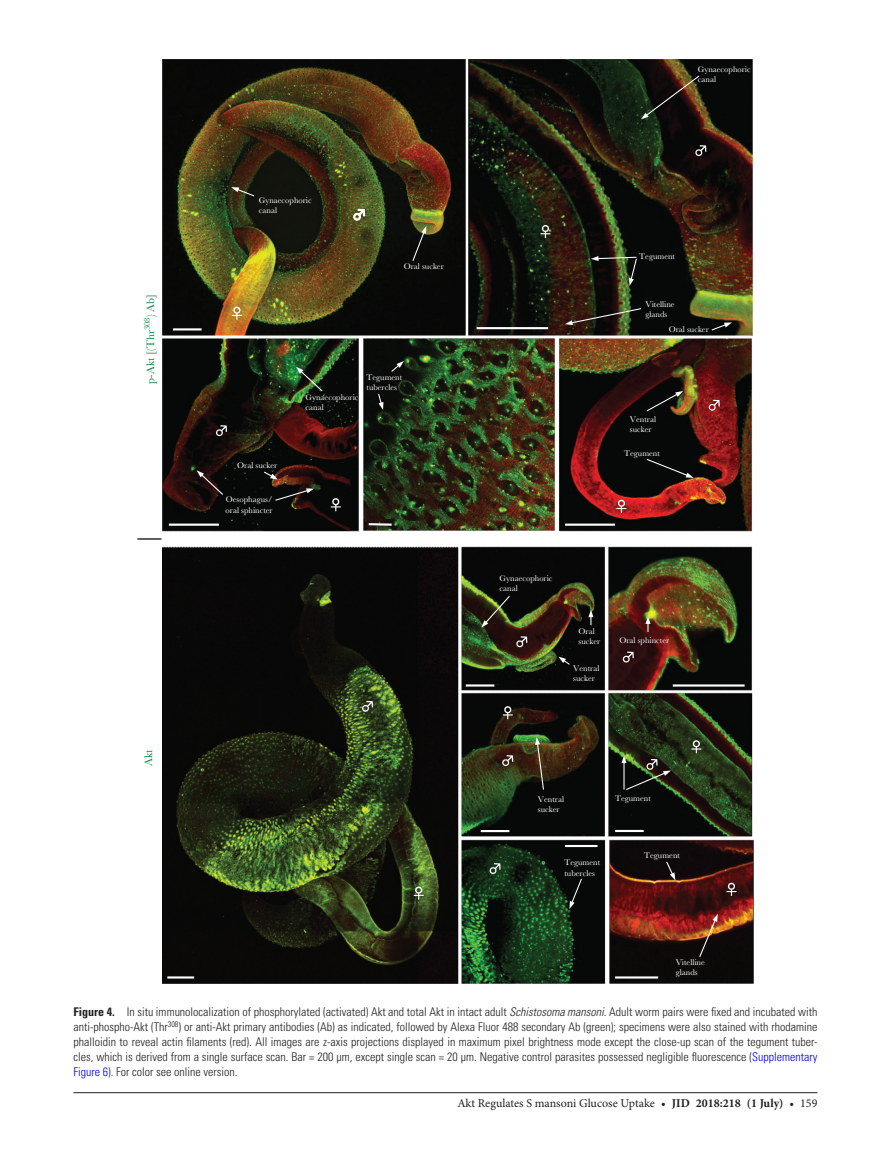
<style>
.page{position:relative;width:891px;height:1174px;background:#fff}
.page>*{position:absolute;margin:0;border:0;box-sizing:border-box;transform-origin:0 0}
.t1{font:300 condensed 12px/15px "Univers LT Std";color:#231f20;text-align:justify}
.t2{font:12px "Minion Pro";color:#231f20}
.t3{font:11.4px "Baskerville MT Std";letter-spacing:-.005em;color:#0b8241}
.t4{font:8.55px/10.2px "Baskerville MT Std";color:#fff}
.s1{font-weight:700}
.s2{font-style:italic}
.s3{color:#00f}
</style>
<div class="page">
<hr style="left:73px;top:1092px;width:744px;height:1px;background:#231f20">
<img style="left:163px;top:59px;width:591px;height:924px">
<hr style="left:137px;top:538px;width:25px;height:2px;background:#231f20">
<hr style="left:167px;top:976px;width:27px;height:3px;background:#fff">
<svg style="left:362px;top:701px;width:11px;height:11px"></svg>
<svg style="left:414px;top:887px;width:10px;height:13px"></svg>
<hr style="left:173px;top:328px;width:29px;height:2px;background:#fff">
<svg style="left:353px;top:209px;width:12px;height:12px"></svg>
<svg style="left:232px;top:307px;width:10px;height:13px"></svg>
<svg style="left:412px;top:226px;width:14px;height:36px"></svg>
<svg style="left:231px;top:187px;width:24px;height:10px"></svg>
<hr style="left:477px;top:327px;width:71px;height:2px;background:#fff">
<svg style="left:591px;top:256px;width:47px;height:30px"></svg>
<svg style="left:641px;top:75px;width:60px;height:44px;background:#2c2318"></svg>
<svg style="left:565px;top:307px;width:77px;height:18px"></svg>
<svg style="left:710px;top:322px;width:22px;height:9px"></svg>
<svg style="left:540px;top:225px;width:10px;height:13px"></svg>
<svg style="left:695px;top:145px;width:11px;height:11px"></svg>
<hr style="left:169px;top:524px;width:50px;height:2px;background:#fff">
<svg style="left:296px;top:367px;width:28px;height:26px"></svg>
<svg style="left:216px;top:425px;width:11px;height:11px"></svg>
<svg style="left:331px;top:498px;width:10px;height:13px"></svg>
<svg style="left:197px;top:470px;width:27px;height:26px"></svg>
<svg style="left:274px;top:488px;width:40px;height:14px"></svg>
<svg style="left:263px;top:471px;width:15px;height:9px"></svg>
<svg style="left:367px;top:522px;width:27px;height:5px"></svg>
<svg style="left:390px;top:361px;width:14px;height:12px"></svg>
<svg style="left:377px;top:393px;width:6px;height:17px"></svg>
<hr style="left:565px;top:524px;width:50px;height:2px;background:#fff">
<svg style="left:616px;top:500px;width:10px;height:13px"></svg>
<svg style="left:709px;top:400px;width:11px;height:11px"></svg>
<svg style="left:645px;top:458px;width:49px;height:20px"></svg>
<svg style="left:645px;top:391px;width:38px;height:21px"></svg>
<hr style="left:565px;top:845px;width:32px;height:2px;background:#fff">
<hr style="left:615px;top:976px;width:43px;height:3px;background:#fff">
<hr style="left:673px;top:684px;width:72px;height:3px;background:#fff">
<hr style="left:615px;top:830px;width:29px;height:2px;background:#fff">
<hr style="left:466px;top:684px;width:28px;height:3px;background:#fff">
<hr style="left:481px;top:830px;width:28px;height:2px;background:#fff">
<svg style="left:516px;top:636px;width:11px;height:11px"></svg>
<svg style="left:623px;top:652px;width:11px;height:10px"></svg>
<svg style="left:502px;top:755px;width:11px;height:11px"></svg>
<svg style="left:503px;top:706px;width:10px;height:13px"></svg>
<svg style="left:727px;top:883px;width:9px;height:13px"></svg>
<svg style="left:490px;top:863px;width:11px;height:11px"></svg>
<svg style="left:691px;top:740px;width:10px;height:13px"></svg>
<svg style="left:698px;top:914px;width:20px;height:44px"></svg>
<svg style="left:645px;top:616px;width:6px;height:16px"></svg>
<svg style="left:588px;top:610px;width:5px;height:15px"></svg>
<svg style="left:558px;top:657px;width:13px;height:9px"></svg>
<svg style="left:481px;top:595px;width:30px;height:33px"></svg>
<svg style="left:535px;top:737px;width:10px;height:54px"></svg>
<svg style="left:622px;top:755px;width:49px;height:36px;background:#303727"></svg>
<svg style="left:569px;top:878px;width:14px;height:31px"></svg>
<svg style="left:665px;top:860px;width:10px;height:20px"></svg>
<p class="t3" style="left:144px;top:384px;width:91px;rotate:-90deg">p-Akt [(Thr<sup>308</sup>) Ab]</p>
<p class="t3" style="left:142px;top:766px;width:18px;rotate:-90deg">Akt</p>
<p class="t4" style="left:259px;top:195px;width:54px">Gynaecophoric canal</p>
<p class="t4" style="left:404px;top:262px;width:42px">Oral sucker</p>
<p class="t4" style="left:237px;top:460px;width:42px">Oral sucker</p>
<p class="t4" style="left:226px;top:495px;width:49px">Oesophagus/ oral sphincter</p>
<p class="t4" style="left:306px;top:392px;width:54px">Gynaecophoric canal</p>
<p class="t4" style="left:367px;top:372px;width:37px">Tegument tubercles</p>
<p class="t4" style="left:698px;top:64px;width:54px">Gynaecophoric canal</p>
<p class="t4" style="left:639px;top:251px;width:37px">Tegument</p>
<p class="t4" style="left:646px;top:299px;width:31px">Vitelline glands</p>
<p class="t4" style="left:669px;top:324px;width:42px">Oral sucker</p>
<p class="t4" style="left:630px;top:414px;width:28px">Ventral sucker</p>
<p class="t4" style="left:624px;top:448px;width:37px">Tegument</p>
<p class="t4" style="left:500px;top:573px;width:54px">Gynaecophoric canal</p>
<p class="t4" style="left:579px;top:626px;width:23px">Oral sucker</p>
<p class="t4" style="left:619px;top:635px;width:51px">Oral sphincter</p>
<p class="t4" style="left:573px;top:663px;width:28px">Ventral sucker</p>
<p class="t4" style="left:538px;top:794px;width:28px">Ventral sucker</p>
<p class="t4" style="left:615px;top:793px;width:37px">Tegument</p>
<p class="t4" style="left:564px;top:857px;width:37px">Tegument tubercles</p>
<p class="t4" style="left:644px;top:850px;width:37px">Tegument</p>
<p class="t4" style="left:676px;top:957px;width:31px">Vitelline glands</p>
<p class="t1" style="left:73px;top:1004px;width:746px"><span class="s1">Figure 4.</span> In situ immunolocalization of phosphorylated (activated) Akt and total Akt in intact adult <span class="s2">Schistosoma mansoni</span>. Adult worm pairs were fixed and incubated with anti-phospho-Akt (Thr<sup>308</sup>) or anti-Akt primary antibodies (Ab) as indicated, followed by Alexa Fluor 488 secondary Ab (green); specimens were also stained with rhodamine phalloidin to reveal actin filaments (red). All images are z-axis projections displayed in maximum pixel brightness mode except the close-up scan of the tegument tuber&shy;cles, which is derived from a single surface scan. Bar = 200 μm, except single scan = 20 μm. Negative control parasites possessed negligible fluorescence (<span class="s3">Supplementary Figure 6)</span>. For color see online version.</p>
<p class="t2" style="left:457px;top:1095px;width:362px">Akt Regulates S mansoni Glucose Uptake • <span class="s1">JID 2018:218 (1 July)</span> • 159</p>
</div>
